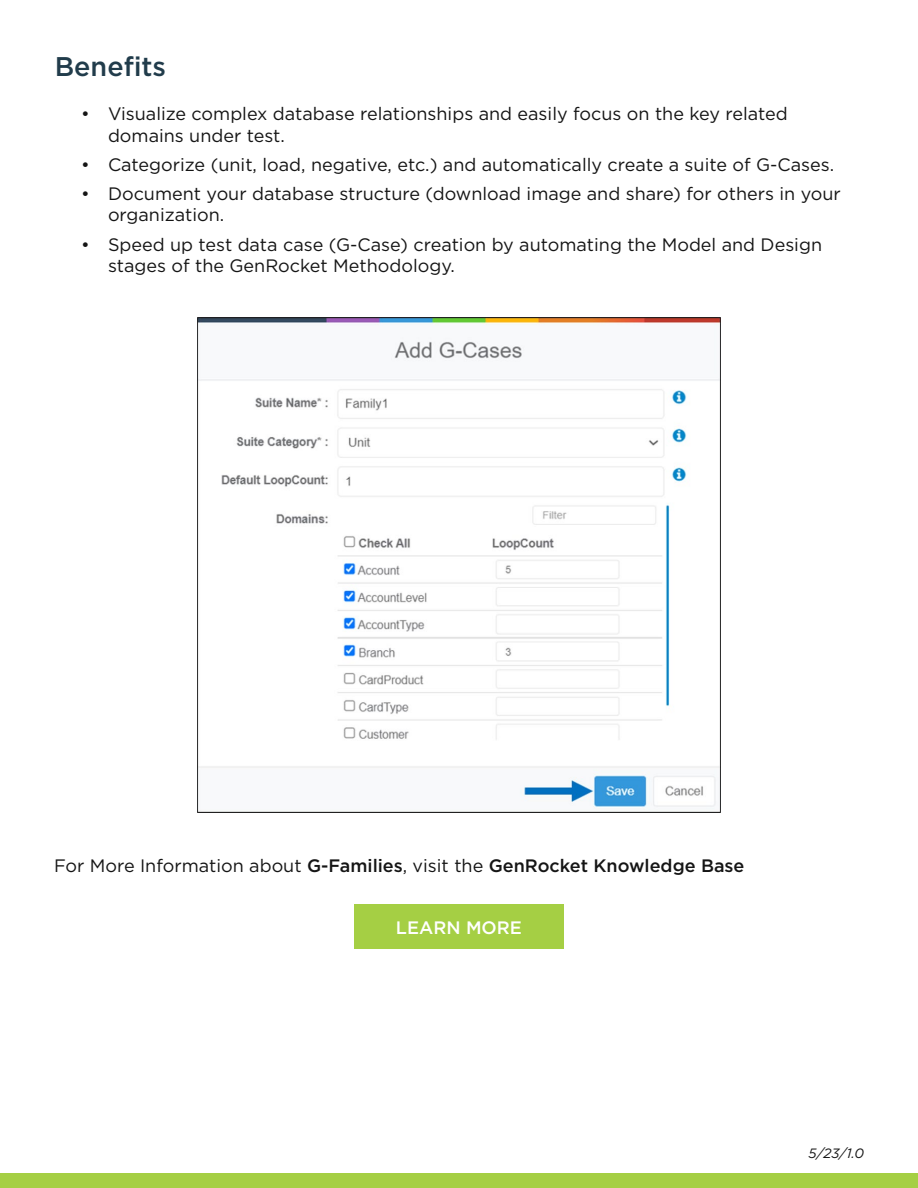
<style>
.page{position:relative;width:918px;height:1188px;background:#fff}
.page>*{position:absolute;margin:0;border:0;box-sizing:border-box;transform-origin:0 0}
.t1{font:500 27px "Gotham";color:#213c4b}
.t2{font:18px/21.6px "Gotham";color:#151515}
.t3{font:500 18px "Gotham";color:#fff}
.t4{font:italic 13.5px "Gotham";color:#151515}
.s1{font-weight:500}
</style>
<div class="page">
<div style="left:0;top:1173px;width:918px;height:15px;background:#a5cf44"></div>
<img style="left:198px;top:317px;width:522px;height:495px">
<div style="left:354px;top:904px;width:210px;height:45px;background:#a5cf44"></div>
<h1 class="t1" style="left:55px;top:48px;width:113px">Benefits</h1>
<p class="t2" style="left:108px;top:102px;width:681px;text-indent:-27px">• Visualize complex database relationships and easily focus on the key related domains under test.</p>
<p class="t2" style="left:81px;top:153px;width:755px">• Categorize (unit, load, negative, etc.) and automatically create a suite of G-Cases.</p>
<p class="t2" style="left:108px;top:182px;width:734px;text-indent:-27px">• Document your database structure (download image and share) for others in your organization.</p>
<p class="t2" style="left:108px;top:233px;width:716px;text-indent:-27px">• Speed up test data case (G-Case) creation by automating the Model and Design stages of the GenRocket Methodology.</p>
<p class="t2" style="left:54px;top:854px;width:692px">For More Information about <span class="s1">G-Families</span>, visit the <span class="s1">GenRocket Knowledge Base</span></p>
<p class="t3" style="left:396px;top:915px;width:128px">LEARN MORE</p>
<p class="t4" style="left:809px;top:1145px;width:57px">5/23/1.0</p>
</div>
